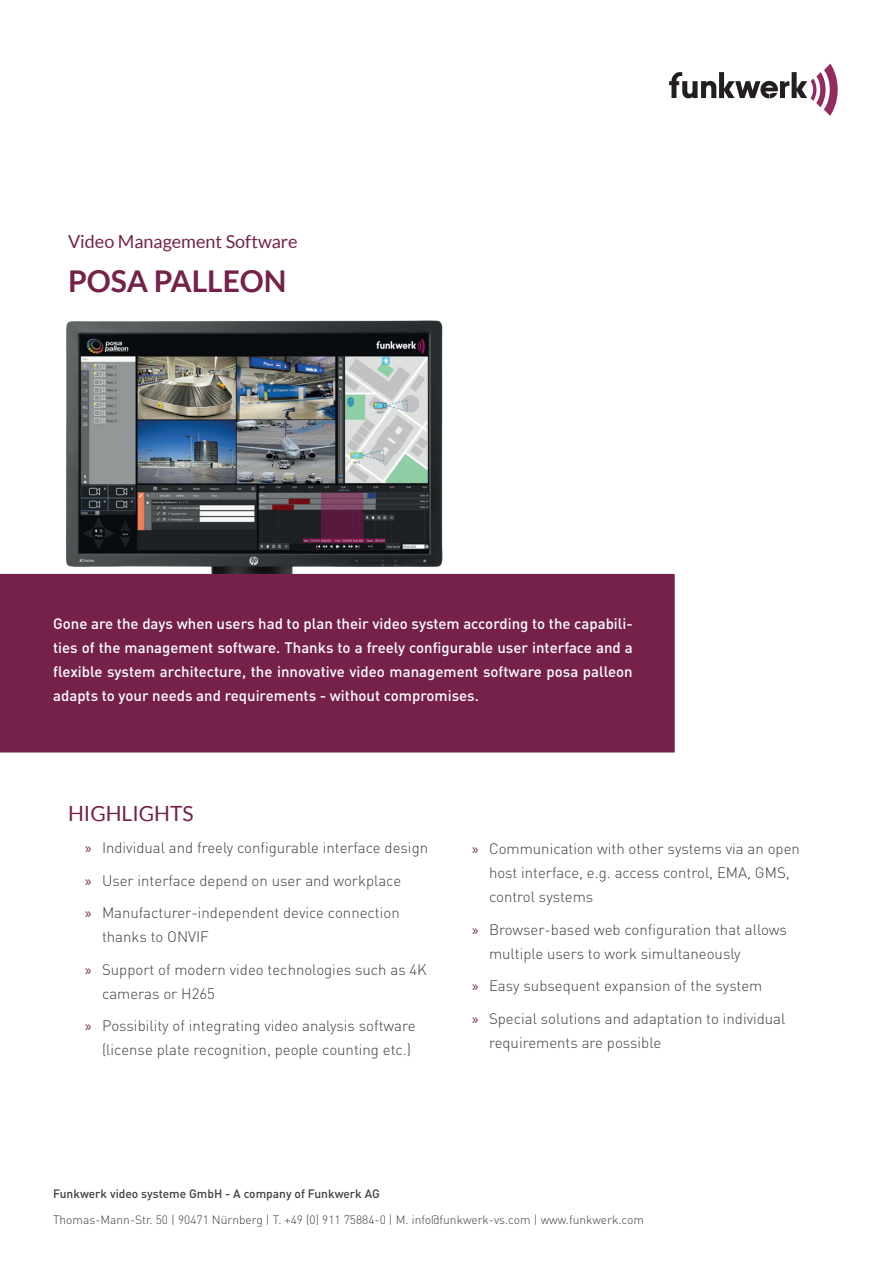
<style>
.page{position:relative;width:893px;height:1263px;background:#fff}
.page>*{position:absolute;margin:0;border:0;box-sizing:border-box;transform-origin:0 0}
.t1{font:700 30px "Lato";color:#75214a}
.t2{font:21px "Lato";color:#75214a}
.t3{font:18px "Lato";color:#75214a}
.t4{font:300 15px/32.5px "DIN";color:#3e3e3f}
.t5{font:500 15px/24px "DIN";color:#fff;text-align:justify}
.t6{font:300 12px "DIN";color:#3e3e3f}
.t7{font:500 12px "DIN";color:#3e3e3f}
.s1{font-family:"Myriad Pro";font-weight:400;color:#75214a}
</style>
<div class="page">
<svg style="left:669px;top:64px;width:169px;height:52px"></svg>
<img style="left:60px;top:320px;width:393px;height:254px">
<div style="left:0;top:574px;width:675px;height:178px;background:#75214a"></div>
<p class="t3" style="left:68px;top:232px;width:231px">Video Management Software</p>
<h1 class="t1" style="left:68px;top:264px;width:220px">POSA PALLEON</h1>
<p class="t5" style="left:53px;top:612px;width:581px">Gone are the days when users had to plan their video system according to the capabili&shy;ties of the management software. Thanks to a freely configurable user interface and a flexible system architecture, the innovative video management software posa palleon adapts to your needs and requirements - without compromises.</p>
<h2 class="t2" style="left:68px;top:801px;width:127px">HIGHLIGHTS</h2>
<p class="t4" style="left:85px;top:831px;width:345px"><span class="s1">»</span> Individual and freely configurable interface design <span class="s1">»</span> User interface depend on user and workplace<br><span class="s1">»</span> Manufacturer-independent device connection</p>
<p class="t4" style="left:85px;top:920px;width:343px;text-indent:17px">thanks to ONVIF<br><span class="s1">»</span> Support of modern video technologies such as 4K</p>
<p class="t4" style="left:85px;top:976px;width:332px;text-indent:17px">cameras or H265<br><span class="s1">»</span> Possibility of integrating video analysis software</p>
<p class="t4" style="left:102px;top:1033px;width:311px">(license plate recognition, people counting etc.)</p>
<p class="t4" style="left:489px;top:836px;width:312px;line-height:24px;text-indent:-17px"><span class="s1">»</span> Communication with other systems via an open host interface, e.g. access control, EMA, GMS, control systems</p>
<p class="t4" style="left:489px;top:917px;width:299px;line-height:24px;text-indent:-17px"><span class="s1">»</span> Browser-based web configuration that allows multiple users to work simultaneously</p>
<p class="t4" style="left:472px;top:969px;width:315px"><span class="s1">»</span> Easy subsequent expansion of the system<br><span class="s1">»</span> Special solutions and adaptation to individual</p>
<p class="t4" style="left:489px;top:1026px;width:174px">requirements are possible</p>
<p class="t7" style="left:53px;top:1185px;width:328px">Funkwerk video systeme GmbH - A company of Funkwerk AG</p>
<p class="t6" style="left:53px;top:1212px;width:592px">Thomas-Mann-Str. 50 | 90471 Nürnberg | T. +49 (0) 911 75884-0 | M. info@funkwerk-vs.com | www.funkwerk.com</p>
</div>
